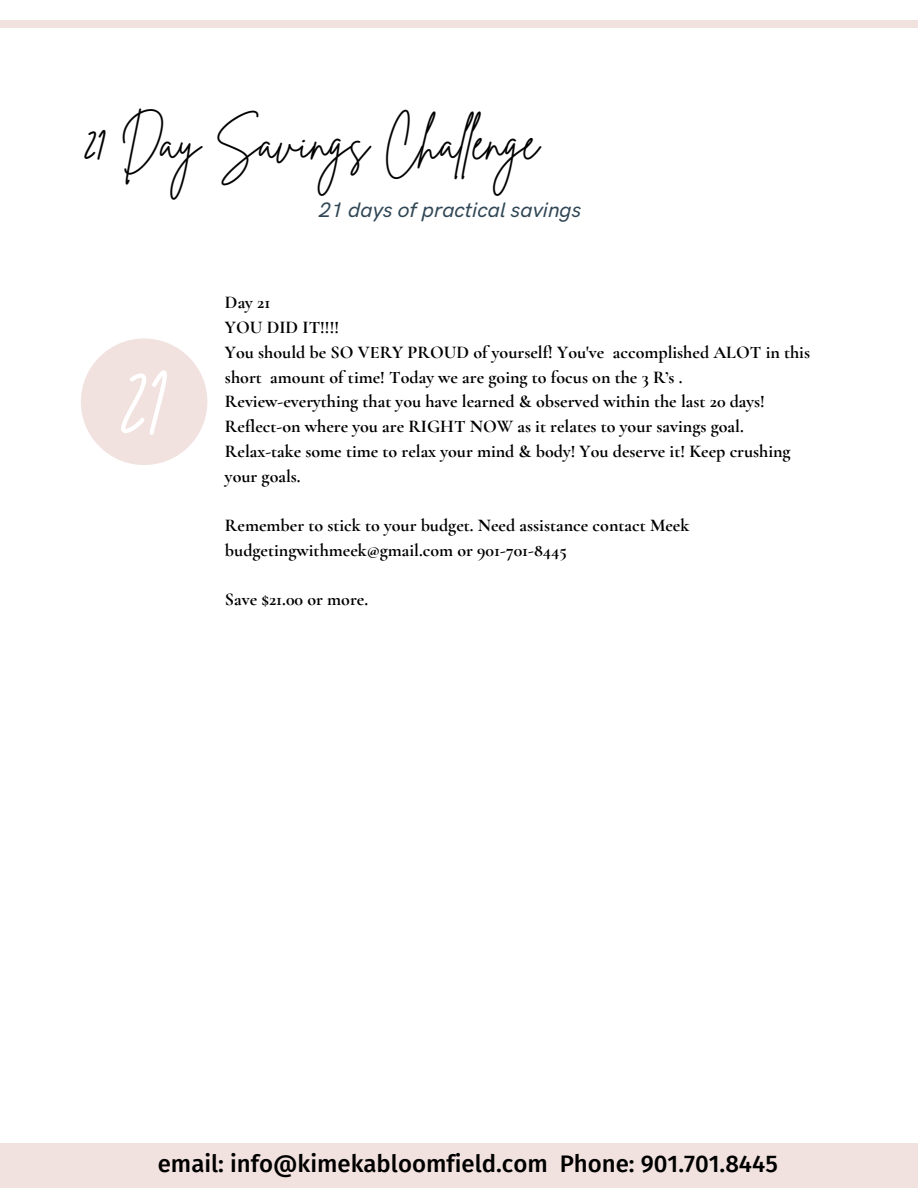
<style>
.page{position:relative;width:918px;height:1188px;background:#fff}
.page>*{position:absolute;margin:0;border:0;box-sizing:border-box;transform-origin:0 0}
.t1{font:103.8px "Brittany Signature";color:#fff}
.t2{font:48px "Brittany Signature";color:#000}
.t3{font:500 24px "Fira Sans";color:#000}
.t4{font:italic 500 21px "HK Grotesk Pro";color:#304655}
.t5{font:700 18px/24.8px "Cormorant Garamond";color:#000}
</style>
<div class="page">
<div style="left:0;top:20px;width:918px;height:8px;background:#f1e2df"></div>
<div style="left:0;top:1143px;width:918px;height:45px;background:#f1e2df"></div>
<div style="left:81px;top:339px;width:126px;height:126px;background:#f1e2df;border-radius:50%"></div>
<h2 class="t2" style="left:84px;top:112px;width:456px">21 Day Savings Chal enge</h2>
<p class="t4" style="left:319px;top:198px;width:264px">21 days of practical savings</p>
<h1 class="t1" style="left:121px;top:330px;width:48px">21</h1>
<p class="t5" style="left:225px;top:290px;width:587px">Day 21<br>YOU DID IT!!!!<br>You should be SO VERY PROUD of yourself! You've accomplished ALOT in this short amount of time! Today we are going to focus on the 3 R’s .<br>Review-everything that you have learned &amp; observed within the last 20 days!<br>Reflect-on where you are RIGHT NOW as it relates to your savings goal.<br>Relax-take some time to relax your mind &amp; body! You deserve it! Keep crushing your goals.</p>
<p class="t5" style="left:225px;top:513px;width:466px">Remember to stick to your budget. Need assistance contact Meek budgetingwithmeek@gmail.com or 901-701-8445</p>
<p class="t5" style="left:225px;top:587px;width:145px">Save $21.00 or more.</p>
<h3 class="t3" style="left:158px;top:1149px;width:622px">email: info@kimekabloomfield.com Phone: 901.701.8445</h3>
</div>
